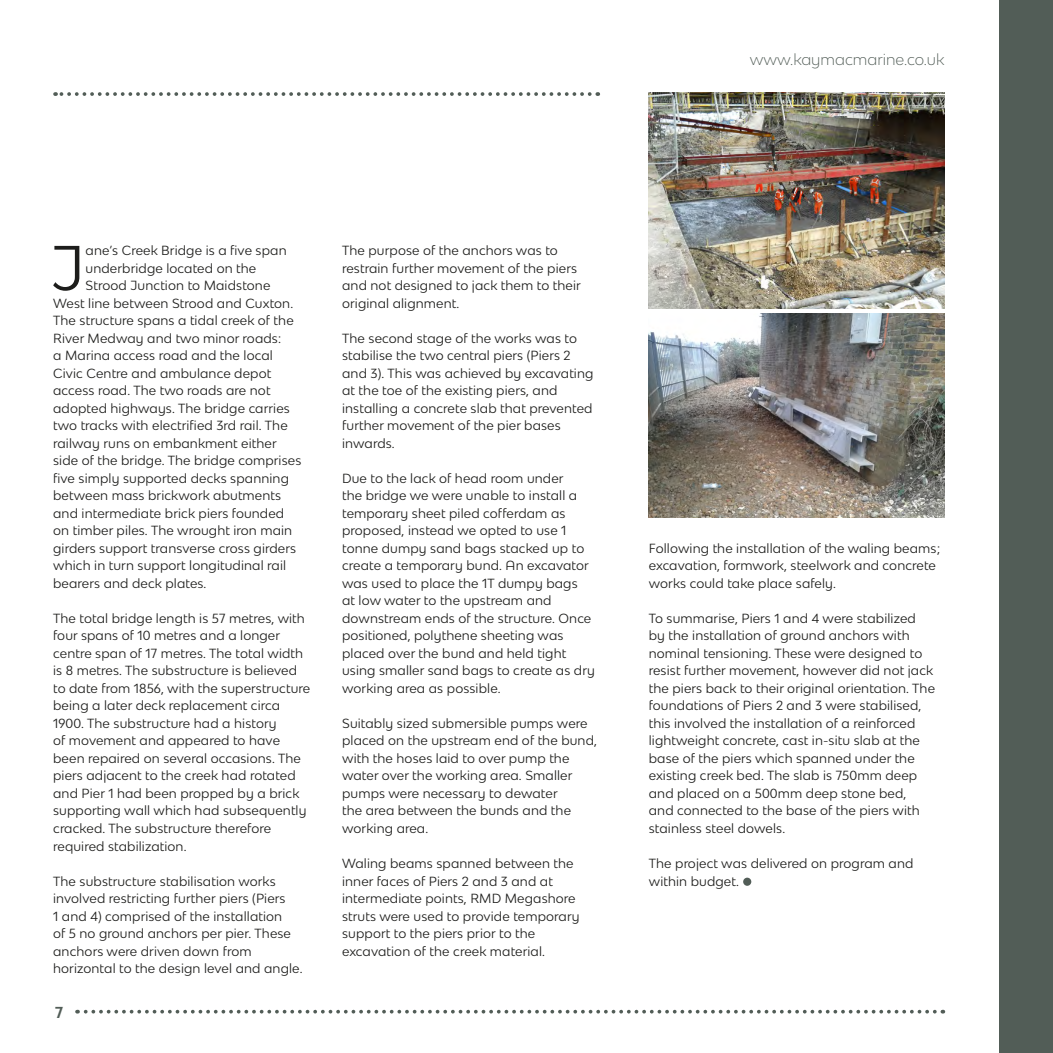
<style>
.page{position:relative;width:1053px;height:1053px;background:#fff}
.page>*{position:absolute;margin:0;border:0;box-sizing:border-box;transform-origin:0 0}
.t1{font:59.75px "Bw Modelica SS01";color:#1d1d1b}
.t2{font:300 15px "Bw Modelica SS01";color:#525d57}
.t3{font:700 15px "Bw Modelica SS01";color:#525d57}
.t4{font:12.5px/17.5px "Bw Modelica SS01";letter-spacing:.01em;color:#1d1d1b}
</style>
<div class="page">
<svg style="left:77px;top:1009px;width:857px;height:4px"></svg>
<svg style="left:55px;top:92px;width:534px;height:4px"></svg>
<div style="left:743px;top:877px;width:8px;height:8px;background:#525d57;border-radius:50%"></div>
<div style="left:999px;top:0;width:53px;height:1052px;background:#525d57"></div>
<img style="left:648px;top:92px;width:296px;height:216px">
<img style="left:648px;top:314px;width:296px;height:203px">
<p class="t2" style="left:750px;top:50px;width:196px">www.kaymacmarine.co.uk</p>
<h1 class="t1" style="left:51px;top:229px;width:35px">J</h1>
<p class="t4" style="left:86px;top:241px;width:202px">ane’s Creek Bridge is a five span</p>
<p class="t4" style="left:86px;top:259px;width:172px">underbridge located on the</p>
<p class="t4" style="left:86px;top:276px;width:186px">Strood Junction to Maidstone</p>
<p class="t4" style="left:53px;top:294px;width:241px">West line between Strood and Cuxton.</p>
<p class="t4" style="left:53px;top:311px;width:242px">The structure spans a tidal creek of the</p>
<p class="t4" style="left:53px;top:329px;width:229px">River Medway and two minor roads:</p>
<p class="t4" style="left:53px;top:346px;width:221px">a Marina access road and the local</p>
<p class="t4" style="left:53px;top:364px;width:219px">Civic Centre and ambulance depot</p>
<p class="t4" style="left:53px;top:381px;width:219px">access road. The two roads are not</p>
<p class="t4" style="left:53px;top:399px;width:238px">adopted highways. The bridge carries</p>
<p class="t4" style="left:53px;top:416px;width:236px">two tracks with electrified 3rd rail. The</p>
<p class="t4" style="left:53px;top:434px;width:225px">railway runs on embankment either</p>
<p class="t4" style="left:53px;top:451px;width:250px">side of the bridge. The bridge comprises</p>
<p class="t4" style="left:53px;top:469px;width:237px">five simply supported decks spanning</p>
<p class="t4" style="left:53px;top:486px;width:229px">between mass brickwork abutments</p>
<p class="t4" style="left:53px;top:504px;width:232px">and intermediate brick piers founded</p>
<p class="t4" style="left:53px;top:521px;width:240px">on timber piles. The wrought iron main</p>
<p class="t4" style="left:53px;top:539px;width:244px">girders support transverse cross girders</p>
<p class="t4" style="left:53px;top:556px;width:234px">which in turn support longitudinal rail</p>
<p class="t4" style="left:53px;top:574px;width:155px">bearers and deck plates.</p>
<p class="t4" style="left:53px;top:609px;width:258px">The total bridge length is 57 metres, with four spans of 10 metres and a longer centre span of 17 metres. The total width is 8 metres. The substructure is believed to date from 1856, with the superstructure being a later deck replacement circa 1900. The substructure had a history<br>of movement and appeared to have been repaired on several occasions. The piers adjacent to the creek had rotated and Pier 1 had been propped by a brick supporting wall which had subsequently cracked. The substructure therefore required stabilization.</p>
<p class="t4" style="left:53px;top:871px;width:251px">The substructure stabilisation works involved restricting further piers (Piers<br>1 and 4) comprised of the installation<br>of 5 no ground anchors per pier. These anchors were driven down from horizontal to the design level and angle.</p>
<p class="t3" style="left:55px;top:1002px;width:10px">7</p>
<p class="t4" style="left:342px;top:241px;width:240px">The purpose of the anchors was to restrain further movement of the piers and not designed to jack them to their original alignment.</p>
<p class="t4" style="left:342px;top:329px;width:253px">The second stage of the works was to stabilise the two central piers (Piers 2 and 3). This was achieved by excavating at the toe of the existing piers, and installing a concrete slab that prevented further movement of the pier bases inwards.</p>
<p class="t4" style="left:342px;top:469px;width:254px">Due to the lack of head room under<br>the bridge we were unable to install a temporary sheet piled cofferdam as proposed, instead we opted to use 1 tonne dumpy sand bags stacked up to create a temporary bund. An excavator was used to place the 1T dumpy bags<br>at low water to the upstream and downstream ends of the structure. Once positioned, polythene sheeting was placed over the bund and held tight using smaller sand bags to create as dry working area as possible.</p>
<p class="t4" style="left:342px;top:714px;width:256px">Suitably sized submersible pumps were placed on the upstream end of the bund, with the hoses laid to over pump the water over the working area. Smaller pumps were necessary to dewater<br>the area between the bunds and the working area.</p>
<p class="t4" style="left:342px;top:854px;width:239px">Waling beams spanned between the inner faces of Piers 2 and 3 and at intermediate points, RMD Megashore struts were used to provide temporary support to the piers prior to the excavation of the creek material.</p>
<p class="t4" style="left:648px;top:539px;width:293px">Following the installation of the waling beams; excavation, formwork, steelwork and concrete works could take place safely.</p>
<p class="t4" style="left:648px;top:609px;width:288px">To summarise, Piers 1 and 4 were stabilized by the installation of ground anchors with nominal tensioning. These were designed to resist further movement, however did not jack the piers back to their original orientation. The foundations of Piers 2 and 3 were stabilised, this involved the installation of a reinforced lightweight concrete, cast in-situ slab at the base of the piers which spanned under the existing creek bed. The slab is 750mm deep and placed on a 500mm deep stone bed,<br>and connected to the base of the piers with stainless steel dowels.</p>
<p class="t4" style="left:648px;top:854px;width:266px">The project was delivered on program and within budget.</p>
</div>
